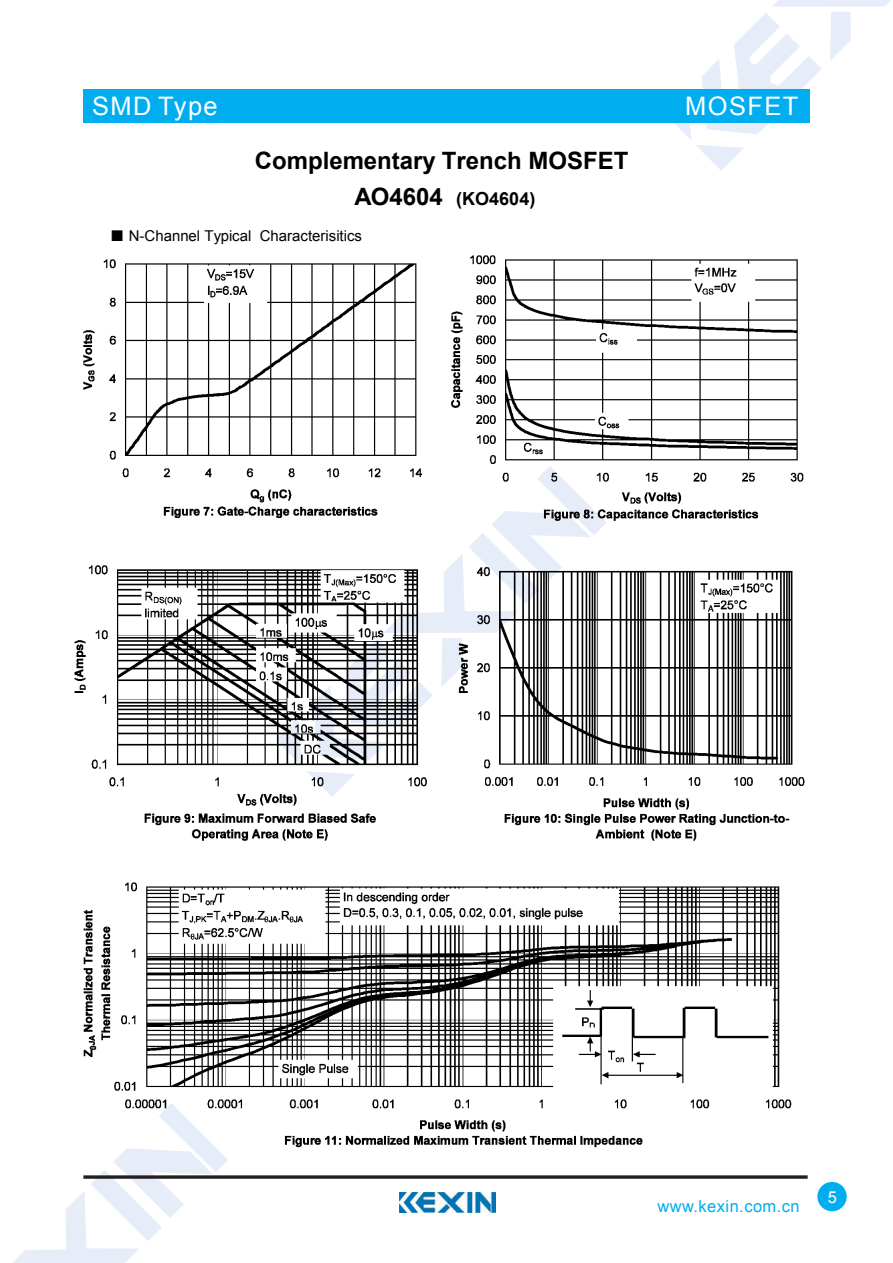
<style>
.page{position:relative;width:893px;height:1263px;background:#fff}
.page>*{position:absolute;margin:0;border:0;box-sizing:border-box;transform-origin:0 0}
.t1{font:25.5px "Arial";letter-spacing:.055em;color:#fff}
.t2{font:700 24px "Arial";color:#000}
.t3{font:700 18px "Arial";letter-spacing:.005em;color:#000}
.t4{font:16.5px "Arial";letter-spacing:.025em;color:#00adef}
.t5{font:16.5px "Arial";color:#fff}
.t6{font:15px "Arial";color:#000}
.s1{font-size:24px}
.s2{font-family:"Sim Sun"}
</style>
<div class="page">
<svg style="left:674px;top:0;width:216px;height:170px"></svg>
<svg style="left:13px;top:1162px;width:213px;height:101px"></svg>
<div style="left:83px;top:89px;width:726px;height:34px;background:#00adef"></div>
<svg style="left:83px;top:1175px;width:725px;height:4px;background:#433f40"></svg>
<div style="left:817px;top:1182px;width:30px;height:29px;background:#00adef;border-radius:50%"></div>
<img style="left:400px;top:1193px;width:95px;height:20px">
<img style="left:74px;top:255px;width:731px;height:907px">
<h1 class="t1" style="left:92px;top:89px;width:127px">SMD Type</h1>
<h2 class="t2" style="left:255px;top:145px;width:375px">Complementary Trench MOSFET</h2>
<p class="t3" style="left:354px;top:187px;width:183px"><span class="s1">AO4604</span> (KO4604)</p>
<p class="t6" style="left:110px;top:226px;width:254px"><span class="s2">■</span> N-Channel Typical Characterisitics</p>
<h1 class="t1" style="left:685px;top:89px;width:115px">MOSFET</h1>
<p class="t4" style="left:657px;top:1196px;width:144px">www.kexin.com.cn</p>
<p class="t5" style="left:828px;top:1186px;width:11px">5</p>
</div>
